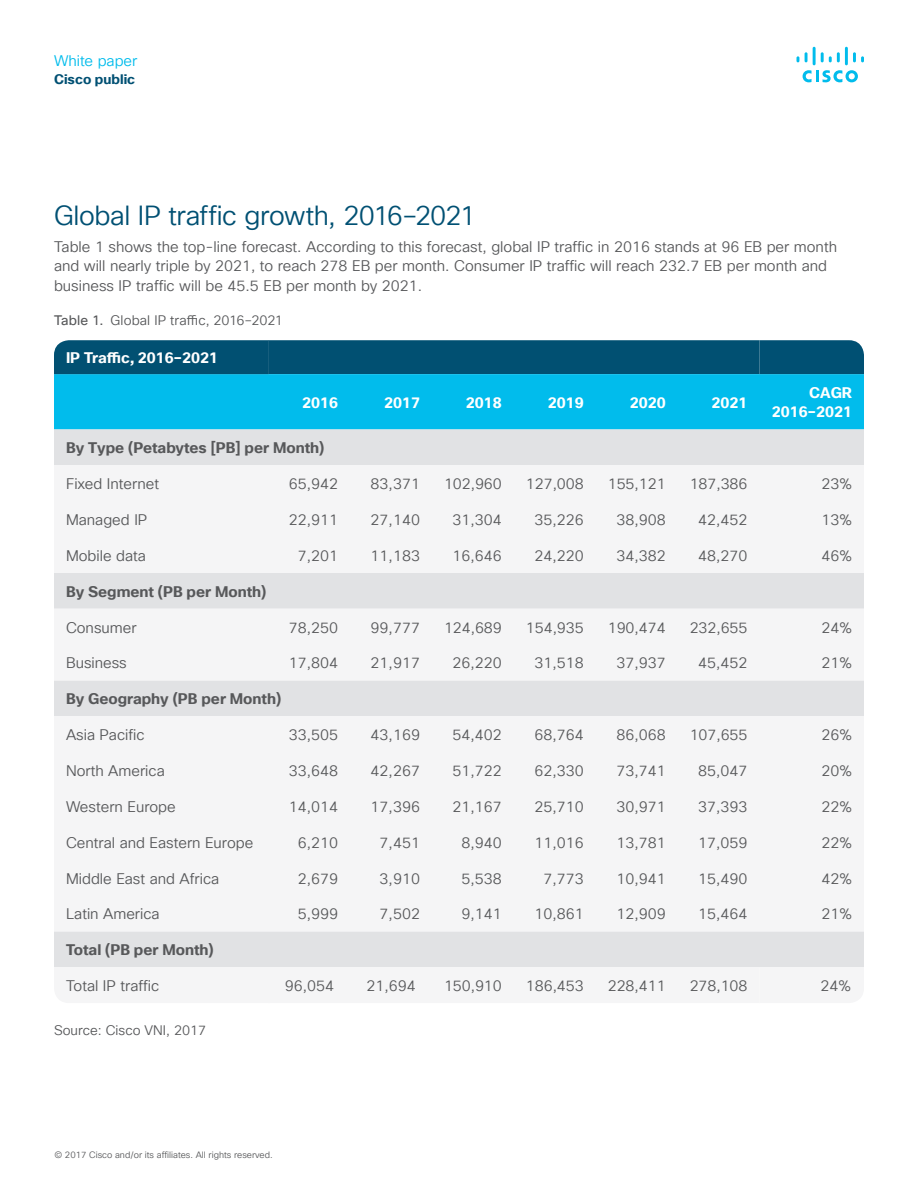
<style>
.page{position:relative;width:918px;height:1188px;background:#fff}
.page>*{position:absolute;margin:0;border:0;box-sizing:border-box;transform-origin:0 0}
.Subhead2_Indigo{font:27px "Cisco Sans TT Light";letter-spacing:-.015em;color:#005073}
.Table_body{font:15px "Cisco Sans TT Light";color:#57585a}
.Body{font:15px/19.5px "Cisco Sans TT Light";color:#57585a}
.Table_body-2{font:700 15px "Cisco Sans TT";color:#57585a}
.Table_Head{font:700 15px "Cisco Sans TT";color:#fff}
.t1{font:15px "Cisco Sans TT Light";color:#01bcec}
.FigureCaption{font:13.5px "Cisco Sans TT Light";letter-spacing:.01em;color:#57585a}
.Body-2{font:13.5px "Cisco Sans TT Light";color:#57585a}
.t2{font:700 13.5px "Cisco Sans TT";color:#005073}
.t3{font:9px "Cisco Sans TT Light";color:#57585a}
.s1{font-family:"Cisco Sans TT"}
</style>
<div class="page">
<svg style="left:803px;top:70px;width:55px;height:12px"></svg>
<svg style="left:797px;top:56px;width:2px;height:6px"></svg>
<svg style="left:805px;top:52px;width:3px;height:10px"></svg>
<hr style="left:813px;top:47px;width:3px;height:18px;background:#01bcec">
<svg style="left:821px;top:52px;width:19px;height:10px"></svg>
<hr style="left:845px;top:47px;width:3px;height:18px;background:#01bcec">
<svg style="left:853px;top:52px;width:11px;height:10px"></svg>
<div style="left:54px;top:374px;width:810px;height:55px;background:#01bcec"></div>
<div style="left:54px;top:429px;width:810px;height:36px;background:#e1e2e4"></div>
<svg style="left:54px;top:573px;width:810px;height:394px;fill:#f5f5f6"></svg>
<div style="left:54px;top:340px;width:810px;height:34px;background:#015072"></div>
<p class="t1" style="left:54px;top:51px;width:85px">White paper</p>
<p class="t2" style="left:54px;top:70px;width:83px">Cisco public</p>
<p class="Subhead2_Indigo" style="left:54px;top:198px;width:423px">Global IP traffic growth, 2016–2021</p>
<p class="Body" style="left:54px;top:237px;width:785px">Table 1 shows the top-line forecast. According to this forecast, global IP traffic in 2016 stands at 96 EB per month and will nearly triple by 2021, to reach 278 EB per month. Consumer IP traffic will reach 232.7 EB per month and business IP traffic will be 45.5 EB per month by 2021.</p>
<p class="FigureCaption" style="left:54px;top:312px;width:230px"><span class="s1">Table 1.</span> Global IP traffic, 2016–2021</p>
<p class="Table_Head" style="left:66px;top:348px;width:154px">IP Traffic, 2016–2021</p>
<p class="Table_Head" style="left:302px;top:392px;width:37px">2016</p>
<p class="Table_Head" style="left:384px;top:392px;width:37px">2017</p>
<p class="Table_Head" style="left:466px;top:392px;width:37px">2018</p>
<p class="Table_Head" style="left:548px;top:392px;width:37px">2019</p>
<p class="Table_Head" style="left:630px;top:392px;width:37px">2020</p>
<p class="Table_Head" style="left:712px;top:392px;width:37px">2021</p>
<p class="Table_Head" style="left:809px;top:383px;width:44px">CAGR</p>
<p class="Table_Head" style="left:772px;top:402px;width:82px">2016–2021</p>
<p class="Table_body-2" style="left:66px;top:438px;width:260px">By Type (Petabytes [PB] per Month)</p>
<p class="Table_body" style="left:66px;top:474px;width:95px">Fixed Internet</p>
<p class="Table_body" style="left:289px;top:474px;width:51px">65,942</p>
<p class="Table_body" style="left:371px;top:474px;width:51px">83,371</p>
<p class="Table_body" style="left:444px;top:474px;width:59px">102,960</p>
<p class="Table_body" style="left:526px;top:474px;width:59px">127,008</p>
<p class="Table_body" style="left:608px;top:474px;width:59px">155,121</p>
<p class="Table_body" style="left:690px;top:474px;width:59px">187,386</p>
<p class="Table_body" style="left:821px;top:474px;width:32px">23%</p>
<p class="Table_body" style="left:66px;top:510px;width:83px">Managed IP</p>
<p class="Table_body" style="left:289px;top:510px;width:51px">22,911</p>
<p class="Table_body" style="left:371px;top:510px;width:51px">27,140</p>
<p class="Table_body" style="left:453px;top:510px;width:51px">31,304</p>
<p class="Table_body" style="left:534px;top:510px;width:51px">35,226</p>
<p class="Table_body" style="left:616px;top:510px;width:51px">38,908</p>
<p class="Table_body" style="left:698px;top:510px;width:51px">42,452</p>
<p class="Table_body" style="left:821px;top:510px;width:32px">13%</p>
<p class="Table_body" style="left:66px;top:546px;width:81px">Mobile data</p>
<p class="Table_body" style="left:298px;top:546px;width:42px">7,201</p>
<p class="Table_body" style="left:371px;top:546px;width:51px">11,183</p>
<p class="Table_body" style="left:453px;top:546px;width:51px">16,646</p>
<p class="Table_body" style="left:534px;top:546px;width:51px">24,220</p>
<p class="Table_body" style="left:616px;top:546px;width:51px">34,382</p>
<p class="Table_body" style="left:698px;top:546px;width:51px">48,270</p>
<p class="Table_body" style="left:821px;top:546px;width:32px">46%</p>
<p class="Table_body-2" style="left:66px;top:581px;width:202px">By Segment (PB per Month)</p>
<p class="Table_body" style="left:66px;top:618px;width:72px">Consumer</p>
<p class="Table_body" style="left:289px;top:618px;width:51px">78,250</p>
<p class="Table_body" style="left:371px;top:618px;width:51px">99,777</p>
<p class="Table_body" style="left:444px;top:618px;width:59px">124,689</p>
<p class="Table_body" style="left:526px;top:618px;width:59px">154,935</p>
<p class="Table_body" style="left:608px;top:618px;width:59px">190,474</p>
<p class="Table_body" style="left:690px;top:618px;width:59px">232,655</p>
<p class="Table_body" style="left:821px;top:618px;width:32px">24%</p>
<p class="Table_body" style="left:66px;top:653px;width:62px">Business</p>
<p class="Table_body" style="left:289px;top:653px;width:51px">17,804</p>
<p class="Table_body" style="left:371px;top:653px;width:51px">21,917</p>
<p class="Table_body" style="left:453px;top:653px;width:51px">26,220</p>
<p class="Table_body" style="left:534px;top:653px;width:51px">31,518</p>
<p class="Table_body" style="left:616px;top:653px;width:51px">37,937</p>
<p class="Table_body" style="left:698px;top:653px;width:51px">45,452</p>
<p class="Table_body" style="left:821px;top:653px;width:32px">21%</p>
<p class="Table_body-2" style="left:66px;top:689px;width:217px">By Geography (PB per Month)</p>
<p class="Table_body" style="left:66px;top:725px;width:80px">Asia Pacific</p>
<p class="Table_body" style="left:289px;top:725px;width:51px">33,505</p>
<p class="Table_body" style="left:371px;top:725px;width:51px">43,169</p>
<p class="Table_body" style="left:453px;top:725px;width:51px">54,402</p>
<p class="Table_body" style="left:534px;top:725px;width:51px">68,764</p>
<p class="Table_body" style="left:616px;top:725px;width:51px">86,068</p>
<p class="Table_body" style="left:690px;top:725px;width:59px">107,655</p>
<p class="Table_body" style="left:821px;top:725px;width:32px">26%</p>
<p class="Table_body" style="left:66px;top:761px;width:100px">North America</p>
<p class="Table_body" style="left:289px;top:761px;width:51px">33,648</p>
<p class="Table_body" style="left:371px;top:761px;width:51px">42,267</p>
<p class="Table_body" style="left:453px;top:761px;width:51px">51,722</p>
<p class="Table_body" style="left:534px;top:761px;width:51px">62,330</p>
<p class="Table_body" style="left:616px;top:761px;width:51px">73,741</p>
<p class="Table_body" style="left:698px;top:761px;width:51px">85,047</p>
<p class="Table_body" style="left:821px;top:761px;width:32px">20%</p>
<p class="Table_body" style="left:66px;top:797px;width:111px">Western Europe</p>
<p class="Table_body" style="left:289px;top:797px;width:51px">14,014</p>
<p class="Table_body" style="left:371px;top:797px;width:51px">17,396</p>
<p class="Table_body" style="left:453px;top:797px;width:51px">21,167</p>
<p class="Table_body" style="left:534px;top:797px;width:51px">25,710</p>
<p class="Table_body" style="left:616px;top:797px;width:51px">30,971</p>
<p class="Table_body" style="left:698px;top:797px;width:51px">37,393</p>
<p class="Table_body" style="left:821px;top:797px;width:32px">22%</p>
<p class="Table_body" style="left:66px;top:833px;width:189px">Central and Eastern Europe</p>
<p class="Table_body" style="left:298px;top:833px;width:42px">6,210</p>
<p class="Table_body" style="left:380px;top:833px;width:42px">7,451</p>
<p class="Table_body" style="left:462px;top:833px;width:42px">8,940</p>
<p class="Table_body" style="left:534px;top:833px;width:51px">11,016</p>
<p class="Table_body" style="left:616px;top:833px;width:51px">13,781</p>
<p class="Table_body" style="left:698px;top:833px;width:51px">17,059</p>
<p class="Table_body" style="left:821px;top:833px;width:32px">22%</p>
<p class="Table_body" style="left:66px;top:869px;width:155px">Middle East and Africa</p>
<p class="Table_body" style="left:298px;top:869px;width:42px">2,679</p>
<p class="Table_body" style="left:380px;top:869px;width:42px">3,910</p>
<p class="Table_body" style="left:462px;top:869px;width:42px">5,538</p>
<p class="Table_body" style="left:543px;top:869px;width:42px">7,773</p>
<p class="Table_body" style="left:616px;top:869px;width:51px">10,941</p>
<p class="Table_body" style="left:698px;top:869px;width:51px">15,490</p>
<p class="Table_body" style="left:821px;top:869px;width:32px">42%</p>
<p class="Table_body" style="left:66px;top:904px;width:95px">Latin America</p>
<p class="Table_body" style="left:298px;top:904px;width:42px">5,999</p>
<p class="Table_body" style="left:380px;top:904px;width:42px">7,502</p>
<p class="Table_body" style="left:462px;top:904px;width:42px">9,141</p>
<p class="Table_body" style="left:534px;top:904px;width:51px">10,861</p>
<p class="Table_body" style="left:616px;top:904px;width:51px">12,909</p>
<p class="Table_body" style="left:698px;top:904px;width:51px">15,464</p>
<p class="Table_body" style="left:821px;top:904px;width:32px">21%</p>
<p class="Table_body-2" style="left:66px;top:940px;width:149px">Total (PB per Month)</p>
<p class="Body" style="left:66px;top:977px;width:95px">Total IP traffic</p>
<p class="Table_body" style="left:285px;top:976px;width:51px">96,054</p>
<p class="Table_body" style="left:367px;top:976px;width:51px">21,694</p>
<p class="Table_body" style="left:444px;top:976px;width:59px">150,910</p>
<p class="Table_body" style="left:526px;top:976px;width:59px">186,453</p>
<p class="Table_body" style="left:608px;top:976px;width:59px">228,411</p>
<p class="Table_body" style="left:690px;top:976px;width:59px">278,108</p>
<p class="Body" style="left:821px;top:977px;width:32px">24%</p>
<p class="Body-2" style="left:54px;top:1021px;width:154px">Source: Cisco VNI, 2017</p>
<p class="t3" style="left:54px;top:1149px;width:220px">© 2017 Cisco and/or its affiliates. All rights reserved.</p>
</div>
